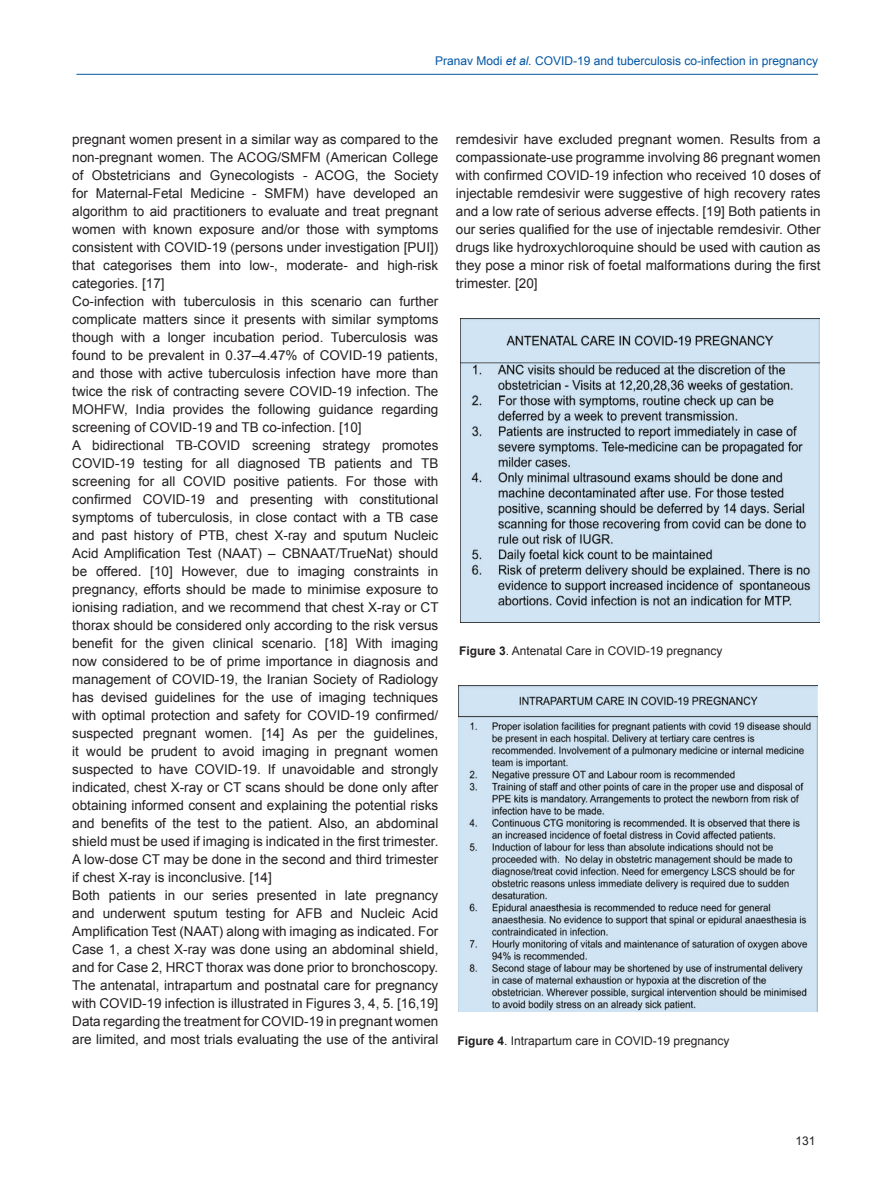
<style>
.page{position:relative;width:893px;height:1191px;background:#fff}
.page>*{position:absolute;margin:0;border:0;box-sizing:border-box;transform-origin:0 0}
.TEKST{font:13.5px/18px "Arial";color:#231f20;text-align:justify}
.Table_captipn{font:12px "Arial";color:#231f20}
.t1{font:12px "Arial";color:#0155a4}
.s1{font-style:italic}
.s2{font-weight:700}
</style>
<div class="page">
<hr style="left:76px;top:74px;width:742px;height:1px;background:#0155a4">
<img style="left:460px;top:318px;width:360px;height:304px">
<img style="left:459px;top:685px;width:359px;height:327px">
<p class="t1" style="left:435px;top:53px;width:384px">Pranav Modi <span class="s1">et al.</span> COVID-19 and tuberculosis co-infection in pregnancy</p>
<p class="TEKST" style="left:72px;top:130px;width:368px">pregnant women present in a similar way as compared to the non-pregnant women. The ACOG/SMFM (American College of Obstetricians and Gynecologists - ACOG, the Society for Maternal-Fetal Medicine - SMFM) have developed an algorithm to aid practitioners to evaluate and treat pregnant women with known exposure and/or those with symptoms consistent with COVID-19 (persons under investigation [PUI]) that categorises them into low-, moderate- and high-risk categories. [17]</p>
<p class="TEKST" style="left:72px;top:292px;width:368px">Co-infection with tuberculosis in this scenario can further complicate matters since it presents with similar symptoms though with a longer incubation period. Tuberculosis was found to be prevalent in 0.37–4.47% of COVID-19 patients, and those with active tuberculosis infection have more than twice the risk of contracting severe COVID-19 infection. The MOHFW, India provides the following guidance regarding screening of COVID-19 and TB co-infection. [10]</p>
<p class="TEKST" style="left:72px;top:436px;width:368px">A bidirectional TB-COVID screening strategy promotes COVID-19 testing for all diagnosed TB patients and TB screening for all COVID positive patients. For those with confirmed COVID-19 and presenting with constitutional symptoms of tuberculosis, in close contact with a TB case and past history of PTB, chest X-ray and sputum Nucleic Acid Amplification Test (NAAT) – CBNAAT/TrueNat) should be offered. [10] However, due to imaging constraints in pregnancy, efforts should be made to minimise exposure to ionising radiation, and we recommend that chest X-ray or CT thorax should be considered only according to the risk versus benefit for the given clinical scenario. [18] With imaging now considered to be of prime importance in diagnosis and management of COVID-19, the Iranian Society of Radiology has devised guidelines for the use of imaging techniques with optimal protection and safety for COVID-19 confirmed/ suspected pregnant women. [14] As per the guidelines, it would be prudent to avoid imaging in pregnant women suspected to have COVID-19. If unavoidable and strongly indicated, chest X-ray or CT scans should be done only after obtaining informed consent and explaining the potential risks and benefits of the test to the patient. Also, an abdominal shield must be used if imaging is indicated in the first trimester.<br>A low-dose CT may be done in the second and third trimester if chest X-ray is inconclusive. [14]</p>
<p class="TEKST" style="left:72px;top:886px;width:368px">Both patients in our series presented in late pregnancy and underwent sputum testing for AFB and Nucleic Acid Amplification Test (NAAT) along with imaging as indicated. For Case 1, a chest X-ray was done using an abdominal shield, and for Case 2, HRCT thorax was done prior to bronchoscopy.</p>
<p class="TEKST" style="left:72px;top:976px;width:368px">The antenatal, intrapartum and postnatal care for pregnancy with COVID-19 infection is illustrated in Figures 3, 4, 5. [16,19]</p>
<p class="TEKST" style="left:72px;top:1012px;width:368px">Data regarding the treatment for COVID-19 in pregnant women are limited, and most trials evaluating the use of the antiviral</p>
<p class="TEKST" style="left:456px;top:130px;width:366px">remdesivir have excluded pregnant women. Results from a compassionate-use programme involving 86 pregnant women with confirmed COVID-19 infection who received 10 doses of injectable remdesivir were suggestive of high recovery rates and a low rate of serious adverse effects. [19] Both patients in our series qualified for the use of injectable remdesivir. Other drugs like hydroxychloroquine should be used with caution as they pose a minor risk of foetal malformations during the first trimester. [20]</p>
<p class="Table_captipn" style="left:459px;top:643px;width:265px"><span class="s2">Figure 3</span>. Antenatal Care in COVID-19 pregnancy</p>
<p class="Table_captipn" style="left:457px;top:1032px;width:274px"><span class="s2">Figure 4</span>. Intrapartum care in COVID-19 pregnancy</p>
<p class="Table_captipn" style="left:795px;top:1132px;width:22px">131</p>
</div>
